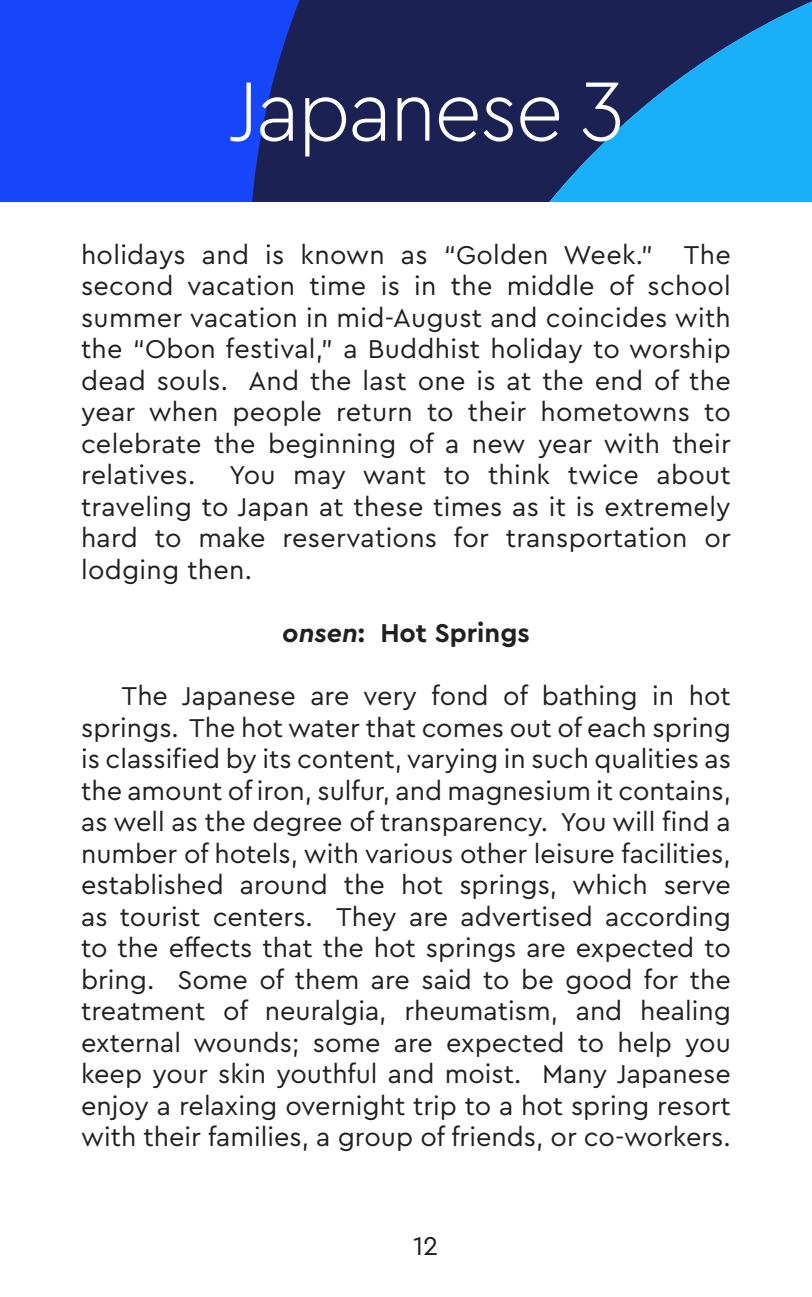
<style>
.page{position:relative;width:812px;height:1297px;background:#fff}
.page>*{position:absolute;margin:0;border:0;box-sizing:border-box;transform-origin:0 0}
.t1{font:300 87.98px "Cera PRO";letter-spacing:-.03em;color:#fff;scale:.96 1}
.Style{font:27px/31.5px "Cera PRO";letter-spacing:.01em;color:#231f20;text-align:justify}
.Style-2{font:700 27px "Cera PRO";color:#231f20}
.s1{font-style:italic}
</style>
<div class="page">
<div style="left:0;top:0;width:207px;height:201px;background:#1745fa"></div>
<svg style="left:207px;top:0;width:84px;height:201px;background:#183cd3"></svg>
<svg style="left:291px;top:0;width:493px;height:201px;background:#1b447d"></svg>
<div style="left:784px;top:0;width:27px;height:201px;background:#19aff9"></div>
<h1 class="t1" style="left:228px;top:53px;width:414px">Japanese 3</h1>
<p class="Style" style="left:81px;top:237px;width:651px">holidays and is known as “Golden Week.” The second vacation time is in the middle of school summer vacation in mid-August and coincides with the “Obon festival,” a Buddhist holiday to worship dead souls. And the last one is at the end of the year when people return to their hometowns to celebrate the beginning of a new year with their relatives.</p>
<p class="Style" style="left:81px;top:458px;width:651px;text-indent:148px">You may want to think twice about traveling to Japan at these times as it is extremely hard to make reservations for transportation or lodging then.</p>
<p class="Style-2" style="left:282px;top:614px;width:249px"><span class="s1">onsen</span>: Hot Springs</p>
<p class="Style" style="left:81px;top:678px;width:651px;text-indent:40px">The Japanese are very fond of bathing in hot springs. The hot water that comes out of each spring is classified by its content, varying in such qualities as the amount of iron, sulfur, and magnesium it contains, as well as the degree of transparency. You will find a number of hotels, with various other leisure facilities, established around the hot springs, which serve as tourist centers. They are advertised according to the effects that the hot springs are expected to bring. Some of them are said to be good for the treatment of neuralgia, rheumatism, and healing external wounds; some are expected to help you keep your skin youthful and moist. Many Japanese enjoy a relaxing overnight trip to a hot spring resort with their families, a group of friends, or co-workers.</p>
<p class="Style" style="left:413px;top:1228px;width:27px">12</p>
</div>
